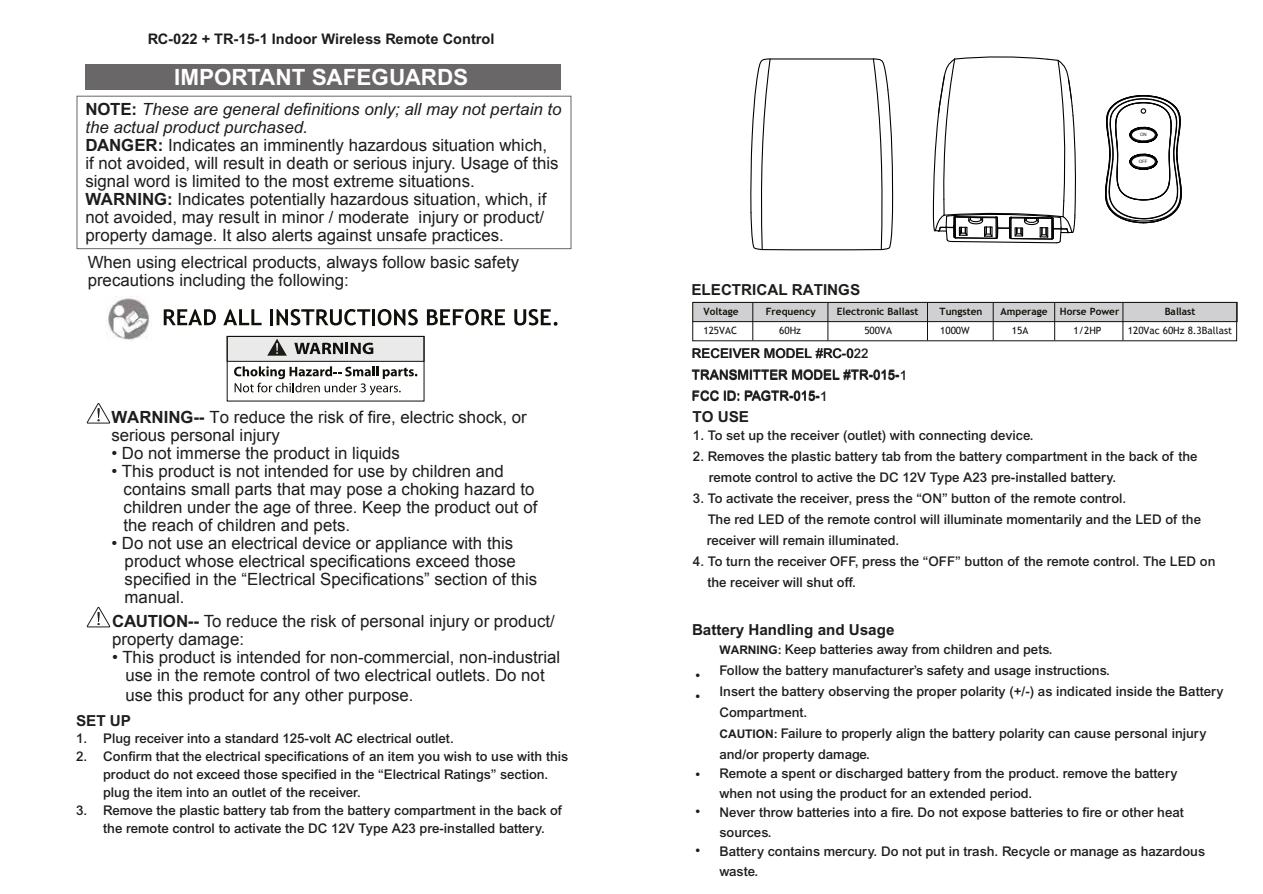
<style>
.page{position:relative;width:1263px;height:894px;background:#fff}
.page>*{position:absolute;margin:0;border:0;box-sizing:border-box;transform-origin:0 0}
.t1{font:700 22.5px "Arial";color:#fff}
.t2{font:16.8px/18px "Arial";color:#1d1d1b}
.t3{font:700 15.15px "Arial";color:#1d1d1b}
.t4{font:700 14.55px "Arial";color:#1d1d1b}
.t5{font:500 13.35px/21px "Arial";color:#1d1d1b}
.t6{font:700 10.05px "Trebuchet MS";color:#12100b}
.t7{font:10.05px "Trebuchet MS";color:#12100b}
.t8{font:4.5px "Arial";color:#1d1d1b}
.s1{font-weight:700}
.s2{font-style:italic}
.s3{font-weight:700;font-size:11.85px}
</style>
<div class="page">
<div style="left:85px;top:64px;width:476px;height:26px;background:#696768"></div>
<img style="left:108px;top:296px;width:41px;height:45px">
<svg style="left:164px;top:309px;width:52px;height:16px"></svg>
<svg style="left:223px;top:309px;width:39px;height:16px"></svg>
<hr style="left:270px;top:309px;width:3px;height:16px;background:#12100b">
<svg style="left:277px;top:309px;width:93px;height:16px"></svg>
<hr style="left:372px;top:309px;width:3px;height:16px;background:#12100b">
<svg style="left:378px;top:309px;width:40px;height:16px"></svg>
<svg style="left:427px;top:309px;width:78px;height:16px"></svg>
<svg style="left:514px;top:309px;width:44px;height:17px"></svg>
<div style="left:227px;top:336px;width:197px;height:26px;background:#eaeaea;border:1px solid #12100b"></div>
<svg style="left:294px;top:343px;width:79px;height:11px"></svg>
<svg style="left:234px;top:366px;width:183px;height:29px"></svg>
<div style="left:227px;top:336px;width:197px;height:65px;border:1px solid #12100b"></div>
<svg style="left:267px;top:339px;width:20px;height:17px"></svg>
<svg style="left:87px;top:606px;width:24px;height:22px"></svg>
<svg style="left:87px;top:403px;width:24px;height:21px"></svg>
<div style="left:77px;top:96px;width:494px;height:153px;border:1px solid #696768"></div>
<div style="left:693px;top:302px;width:543px;height:20px;background:#d0cfd1"></div>
<div style="left:693px;top:302px;width:544px;height:20px;border:1px solid #12100b"></div>
<hr style="left:753px;top:303px;width:1px;height:37px;background:#12100b">
<hr style="left:828px;top:303px;width:1px;height:37px;background:#12100b">
<hr style="left:927px;top:303px;width:1px;height:37px;background:#12100b">
<hr style="left:993px;top:303px;width:1px;height:37px;background:#12100b">
<hr style="left:1054px;top:303px;width:1px;height:37px;background:#12100b">
<hr style="left:1123px;top:303px;width:1px;height:37px;background:#12100b">
<svg style="left:1105px;top:95px;width:77px;height:129px"></svg>
<svg style="left:750px;top:58px;width:144px;height:193px"></svg>
<svg style="left:932px;top:56px;width:144px;height:188px"></svg>
<p class="t4" style="left:148px;top:30px;width:348px">RC-022 + TR-15-1 Indoor Wireless Remote Control</p>
<h1 class="t1" style="left:174px;top:64px;width:296px">IMPORTANT SAFEGUARDS</h1>
<p class="t2" style="left:85px;top:100px;width:478px"><span class="s1">NOTE:</span> <span class="s2">These are general definitions only; all may not pertain to the actual product purchased.<br></span><span class="s1">DANGER:</span> Indicates an imminently hazardous situation which,<br>if not avoided, will result in death or serious injury. Usage of this signal word is limited to the most extreme situations.<br><span class="s1">WARNING:</span> Indicates potentially hazardous situation, which, if not avoided, may result in minor / moderate injury or product/ property damage. It also alerts against unsafe practices.</p>
<p class="t2" style="left:88px;top:254px;width:433px">When using electrical products, always follow basic safety precautions including the following:</p>
<p class="t2" style="left:111px;top:408px;width:417px"><span class="s1">WARNING--</span> To reduce the risk of fire, electric shock, or serious personal injury</p>
<p class="t2" style="left:111px;top:444px;width:290px">• Do not immerse the product in liquids</p>
<p class="t2" style="left:124px;top:462px;width:415px;text-indent:-12px">• This product is not intended for use by children and contains small parts that may pose a choking hazard to children under the age of three. Keep the product out of the reach of children and pets.</p>
<p class="t2" style="left:125px;top:534px;width:414px;text-indent:-13px">• Do not use an electrical device or appliance with this product whose electrical specifications exceed those specified in the “Electrical Specifications” section of this manual.</p>
<p class="t2" style="left:112px;top:612px;width:444px"><span class="s1">CAUTION--</span> To reduce the risk of personal injury or product/ property damage:</p>
<p class="t2" style="left:112px;top:648px;width:450px;text-align:center">• This product is intended for non-commercial, non-industrial use in the remote control of two electrical outlets. Do not</p>
<p class="t2" style="left:125px;top:687px;width:290px">use this product for any other purpose.</p>
<p class="t3" style="left:76px;top:712px;width:56px">SET UP</p>
<p class="t5" style="left:76px;top:728px;width:379px">1. Plug receiver into a standard 125-volt AC electrical outlet.</p>
<p class="t5" style="left:103px;top:747px;width:467px;line-height:18px;text-indent:-27px">2. Confirm that the electrical specifications of an item you wish to use with this product do not exceed those specified in the “Electrical Ratings” section. plug the item into an outlet of the receiver.</p>
<p class="t5" style="left:103px;top:801px;width:460px;line-height:18px;text-indent:-27px">3. Remove the plastic battery tab from the battery compartment in the back of the remote control to activate the DC 12V Type A23 pre-installed battery.</p>
<p class="t8" style="left:1140px;top:132px;width:8px">ON</p>
<p class="t3" style="left:692px;top:280px;width:170px">ELECTRICAL RATINGS</p>
<p class="t8" style="left:1139px;top:159px;width:10px">OFF</p>
<p class="t6" style="left:704px;top:305px;width:37px">Voltage</p>
<p class="t6" style="left:766px;top:305px;width:51px">Frequency</p>
<p class="t6" style="left:837px;top:305px;width:83px">Electronic Ballast</p>
<p class="t6" style="left:940px;top:305px;width:45px">Tungsten</p>
<p class="t6" style="left:1001px;top:305px;width:120px">Amperage Horse Power</p>
<p class="t6" style="left:1165px;top:305px;width:32px">Ballast</p>
<p class="t7" style="left:703px;top:324px;width:35px">125VAC</p>
<p class="t7" style="left:779px;top:324px;width:23px">60Hz</p>
<p class="t7" style="left:864px;top:324px;width:29px">500VA</p>
<p class="t7" style="left:940px;top:324px;width:31px">1000W</p>
<p class="t7" style="left:1012px;top:324px;width:18px">15A</p>
<p class="t7" style="left:1074px;top:324px;width:29px">1/2HP</p>
<p class="t7" style="left:1128px;top:324px;width:106px">120Vac 60Hz 8.3Ballast</p>
<p class="t5" style="left:692px;top:343px;width:217px">RECEIVER MODEL #RC-022<br>TRANSMITTER MODEL #TR-015-1<br>FCC ID: PAGTR-015-1</p>
<p class="t3" style="left:693px;top:407px;width:58px">TO USE</p>
<p class="t5" style="left:693px;top:424px;width:342px">1. To set up the receiver (outlet) with connecting device.</p>
<p class="t5" style="left:709px;top:445px;width:490px;text-indent:-16px">2. Removes the plastic battery tab from the battery compartment in the back of the remote control to active the DC 12V Type A23 pre-installed battery.</p>
<p class="t5" style="left:707px;top:487px;width:496px;text-indent:-14px">3. To activate the receiver, press the “ON” button of the remote control.<br>The red LED of the remote control will illuminate momentarily and the LED of the receiver will remain illuminated.</p>
<p class="t5" style="left:707px;top:550px;width:510px;text-indent:-14px">4. To turn the receiver OFF, press the “OFF” button of the remote control. The LED on the receiver will shut off.</p>
<p class="t3" style="left:692px;top:620px;width:204px">Battery Handling and Usage</p>
<p class="t5" style="left:719px;top:639px;width:506px"><span class="s3">WARNING:</span> Keep batteries away from children and pets.<br>Follow the battery manufacturer’s safety and usage instructions.<br>Insert the battery observing the proper polarity (+/-) as indicated inside the Battery Compartment.<br><span class="s3">CAUTION:</span> Failure to properly align the battery polarity can cause personal injury and/or property damage.</p>
<p class="t5" style="left:719px;top:764px;width:487px;line-height:19.5px">Remote a spent or discharged battery from the product. remove the battery when not using the product for an extended period.<br>Never throw batteries into a fire. Do not expose batteries to fire or other heat sources.<br>Battery contains mercury. Do not put in trash. Recycle or manage as hazardous waste.</p>
<p class="t5" style="left:696px;top:665px;width:6px">• •</p>
<p class="t5" style="left:695px;top:763px;width:6px">•</p>
<p class="t5" style="left:695px;top:801px;width:6px">•</p>
<p class="t5" style="left:695px;top:839px;width:6px">•</p>
</div>
